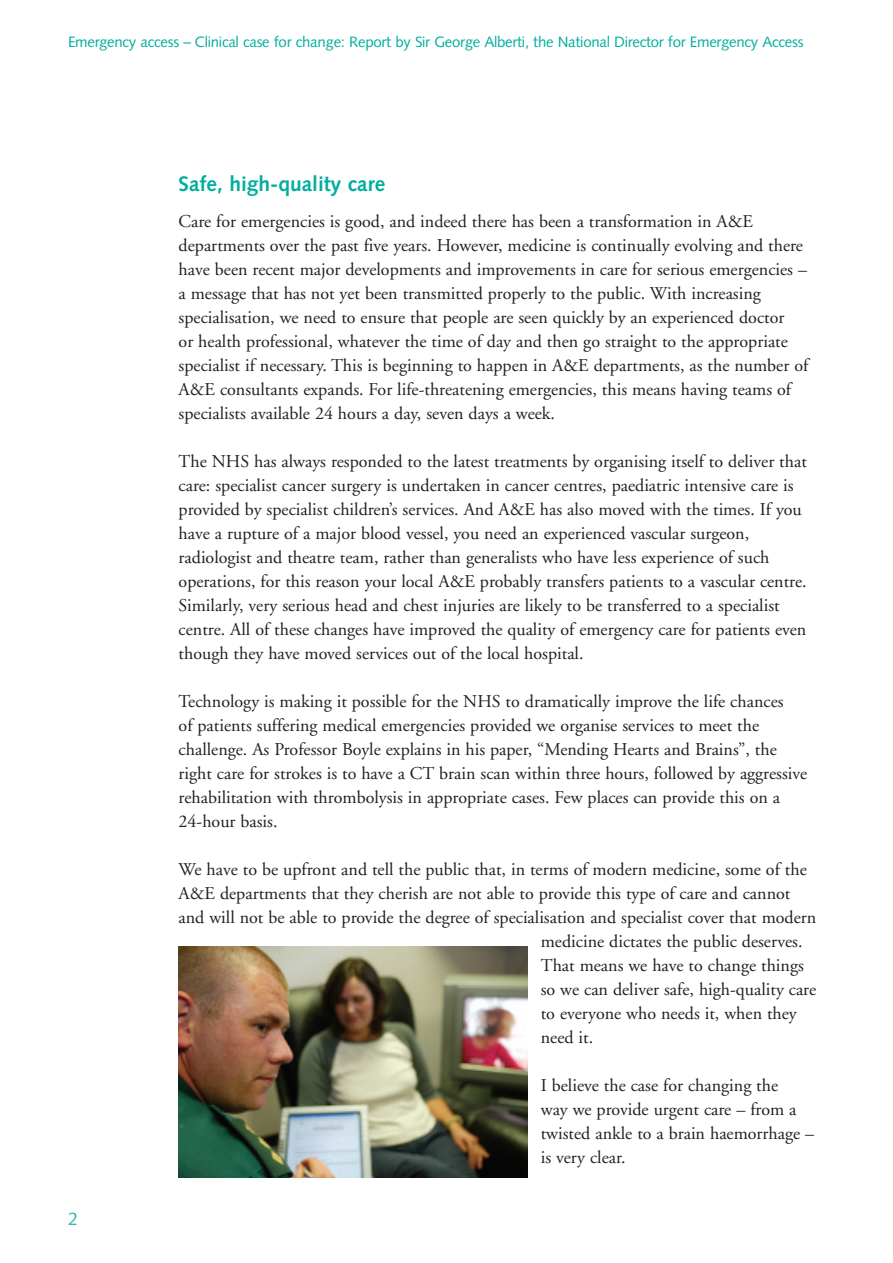
<style>
.page{position:relative;width:893px;height:1263px;background:#fff}
.page>*{position:absolute;margin:0;border:0;box-sizing:border-box;transform-origin:0 0}
.t1{font:700 21px "Syntax";color:#00ae9e}
.t2{font:18px/24px "Adobe Garamond";color:#231f20}
.t3{font:18px "Syntax";color:#32bdb1}
.t4{font:15px "Syntax";letter-spacing:-.015em;color:#00ae9e}
</style>
<div class="page">
<img style="left:179px;top:946px;width:348px;height:232px">
<p class="t4" style="left:68px;top:36px;width:737px">Emergency access – Clinical case for change: Report by Sir George Alberti, the National Director for Emergency Access</p>
<p class="t3" style="left:68px;top:1212px;width:12px">2</p>
<p class="t1" style="left:179px;top:176px;width:208px">Safe, high-quality care</p>
<p class="t2" style="left:179px;top:211px;width:631px">Care for emergencies is good, and indeed there has been a transformation in A&amp;E departments over the past five years. However, medicine is continually evolving and there have been recent major developments and improvements in care for serious emergencies – a message that has not yet been transmitted properly to the public. With increasing specialisation, we need to ensure that people are seen quickly by an experienced doctor<br>or health professional, whatever the time of day and then go straight to the appropriate specialist if necessary. This is beginning to happen in A&amp;E departments, as the number of A&amp;E consultants expands. For life-threatening emergencies, this means having teams of specialists available 24 hours a day, seven days a week.</p>
<p class="t2" style="left:179px;top:451px;width:630px">The NHS has always responded to the latest treatments by organising itself to deliver that care: specialist cancer surgery is undertaken in cancer centres, paediatric intensive care is provided by specialist children’s services. And A&amp;E has also moved with the times. If you have a rupture of a major blood vessel, you need an experienced vascular surgeon, radiologist and theatre team, rather than generalists who have less experience of such operations, for this reason your local A&amp;E probably transfers patients to a vascular centre.<br>Similarly, very serious head and chest injuries are likely to be transferred to a specialist centre. All of these changes have improved the quality of emergency care for patients even though they have moved services out of the local hospital.</p>
<p class="t2" style="left:179px;top:691px;width:630px">Technology is making it possible for the NHS to dramatically improve the life chances<br>of patients suffering medical emergencies provided we organise services to meet the challenge. As Professor Boyle explains in his paper, “Mending Hearts and Brains”, the right care for strokes is to have a CT brain scan within three hours, followed by aggressive rehabilitation with thrombolysis in appropriate cases. Few places can provide this on a 24-hour basis.</p>
<p class="t2" style="left:179px;top:859px;width:630px">We have to be upfront and tell the public that, in terms of modern medicine, some of the</p>
<p class="t2" style="left:179px;top:883px;width:613px">A&amp;E departments that they cherish are not able to provide this type of care and cannot</p>
<p class="t2" style="left:179px;top:907px;width:639px">and will not be able to provide the degree of specialisation and specialist cover that modern</p>
<p class="t2" style="left:541px;top:931px;width:263px">medicine dictates the public deserves.</p>
<p class="t2" style="left:541px;top:955px;width:265px">That means we have to change things</p>
<p class="t2" style="left:541px;top:979px;width:277px">so we can deliver safe, high-quality care</p>
<p class="t2" style="left:541px;top:1003px;width:258px">to everyone who needs it, when they</p>
<p class="t2" style="left:541px;top:1027px;width:54px">need it.</p>
<p class="t2" style="left:541px;top:1075px;width:275px">I believe the case for changing the<br>way we provide urgent care – from a twisted ankle to a brain haemorrhage – is very clear.</p>
</div>
